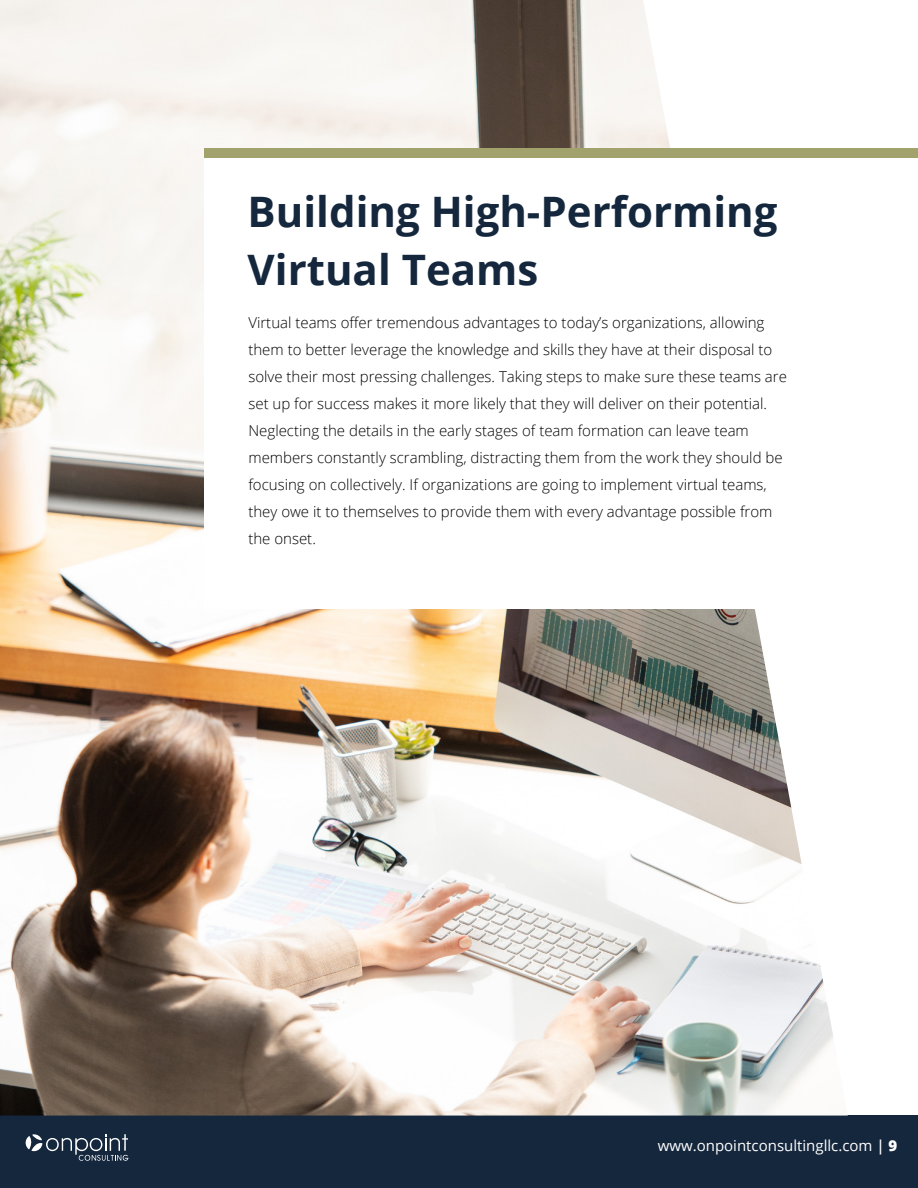
<style>
.page{position:relative;width:918px;height:1188px;background:#fff}
.page>*{position:absolute;margin:0;border:0;box-sizing:border-box;transform-origin:0 0}
.t1{font:700 42px/57.9px "Open Sans";color:#15273d}
.t2{font:300 15px/27px "Open Sans";color:#000}
.t3{font:15px "Open Sans";color:#fff}
.s1{font-weight:600}
.s2{font-weight:800}
</style>
<div class="page">
<div style="left:0;top:1116px;width:918px;height:72px;background:#15273d"></div>
<svg style="left:26px;top:1134px;width:102px;height:27px"></svg>
<img style="left:0;top:0;width:848px;height:1116px">
<div style="left:204px;top:156px;width:714px;height:453px;background:#fff"></div>
<div style="left:204px;top:148px;width:714px;height:10px;background:#a2a26c"></div>
<h1 class="t1" style="left:248px;top:181px;width:531px">Building High-Performing<br>Virtual Teams</h1>
<p class="t2" style="left:248px;top:308px;width:540px">Virtual teams offer tremendous advantages to today’s organizations, allowing them to better leverage the knowledge and skills they have at their disposal to solve their most pressing challenges. Taking steps to make sure these teams are set up for success makes it more likely that they will deliver on their potential.<br>Neglecting the details in the early stages of team formation can leave team members constantly scrambling, distracting them from the work they should be focusing on collectively. If organizations are going to implement virtual teams, they owe it to themselves to provide them with every advantage possible from the onset.</p>
<p class="t3" style="left:658px;top:1135px;width:241px">www.onpointconsultingllc.com <span class="s1">|</span> <span class="s2">9</span></p>
</div>
